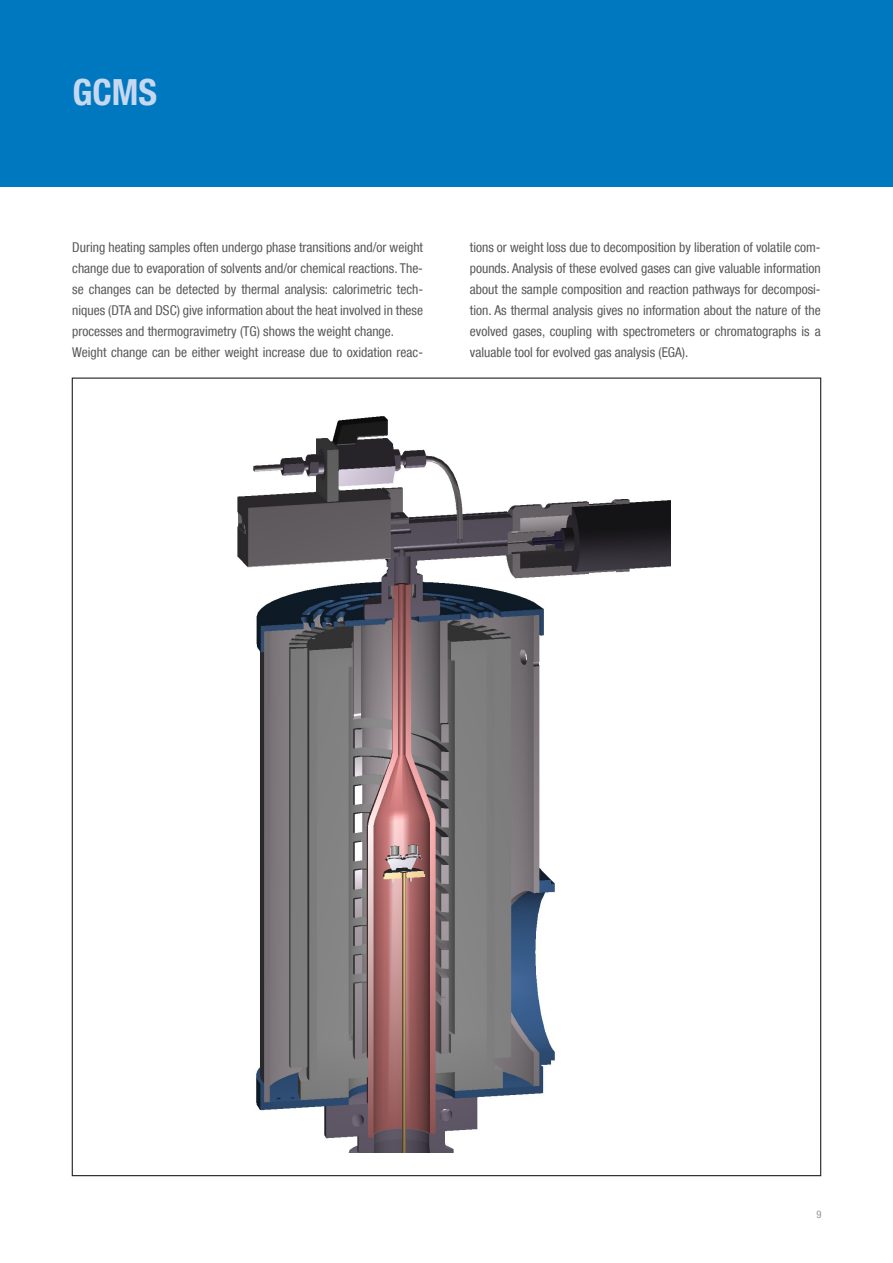
<style>
.page{position:relative;width:893px;height:1263px;background:#fff}
.page>*{position:absolute;margin:0;border:0;box-sizing:border-box;transform-origin:0 0}
.t1{font:700 condensed 36px "Helvetica Neue LT Com";color:#c6d8ef}
.t2{font:condensed 13.5px/21px "Helvetica Neue LT Com";color:#57585a}
.t3{font:condensed 10.5px "Helvetica Neue LT Com";color:#939598}
</style>
<div class="page">
<div style="left:0;top:0;width:893px;height:187px;background:#0078c0"></div>
<img style="left:237px;top:416px;width:434px;height:737px">
<h1 class="t1" style="left:72px;top:70px;width:86px">GCMS</h1>
<p class="t2" style="left:72px;top:236px;width:352px">During heating samples often undergo phase transitions and/or weight change due to evaporation of solvents and/or chemical reactions. The&shy;se changes can be detected by thermal analysis: calorimetric tech&shy;niques (DTA and DSC) give information about the heat involved in these processes and thermogravimetry (TG) shows the weight change.<br>Weight change can be either weight increase due to oxidation reac-</p>
<p class="t2" style="left:470px;top:236px;width:352px;text-align:justify">tions or weight loss due to decomposition by liberation of volatile com&shy;pounds. Analysis of these evolved gases can give valuable information about the sample composition and reaction pathways for decomposi&shy;tion. As thermal analysis gives no information about the nature of the evolved gases, coupling with spectrometers or chromatographs is a valuable tool for evolved gas analysis (EGA).</p>
<p class="t3" style="left:816px;top:1208px;width:7px">9</p>
</div>
